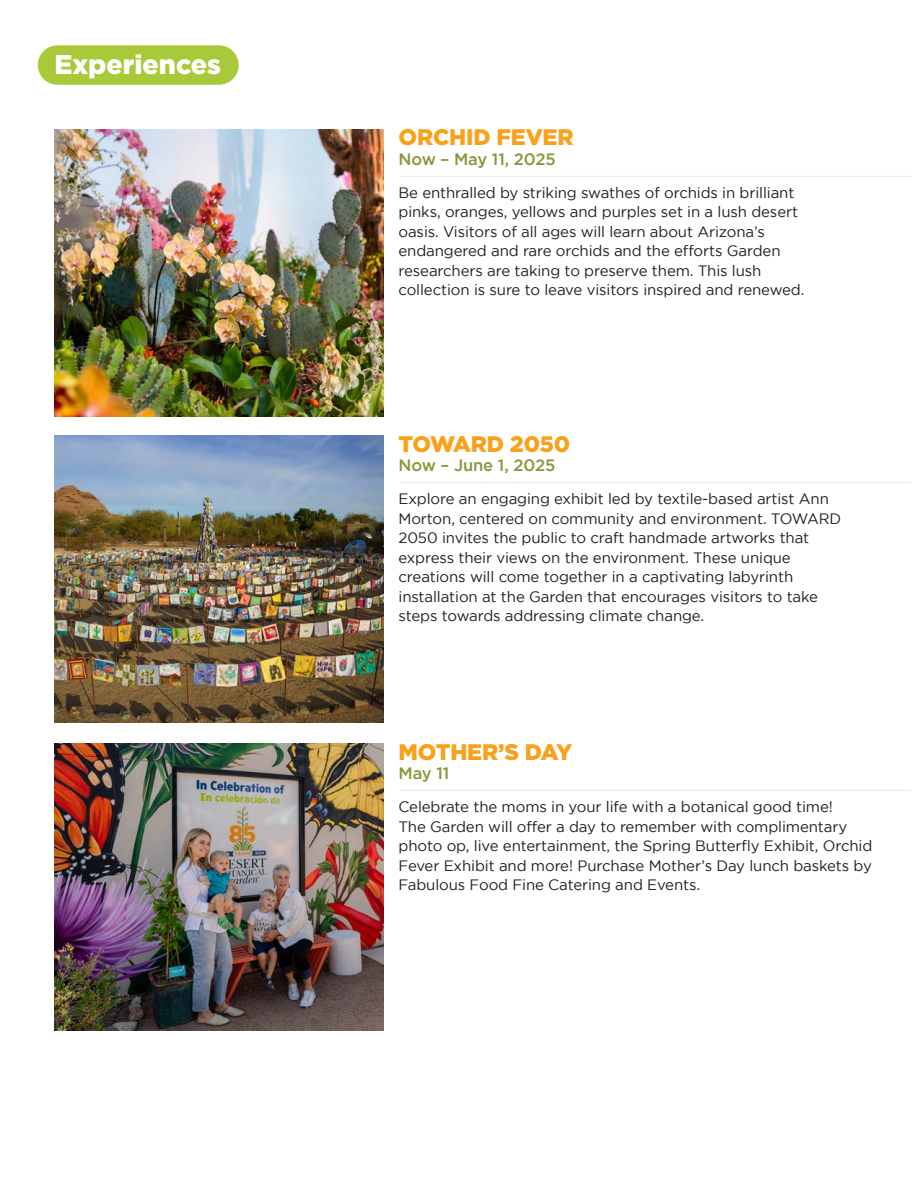
<style>
.page{position:relative;width:918px;height:1188px;background:#fff}
.page>*{position:absolute;margin:0;border:0;box-sizing:border-box;transform-origin:0 0}
.t1{font:900 27px "Gotham";color:#fff}
.t2{font:900 22.5px "Gotham";letter-spacing:-.01em;color:#f8a21c}
.t3{font:500 16.5px "Gotham";letter-spacing:-.01em;color:#879739}
.t4{font:15px/19.5px "Gotham";letter-spacing:-.01em;color:#231f20}
</style>
<div class="page">
<hr style="left:399px;top:790px;width:512px;height:1px;background:#f1eedf">
<img style="left:54px;top:435px;width:330px;height:288px">
<img style="left:54px;top:743px;width:330px;height:287px">
<div style="left:38px;top:45px;width:201px;height:40px;background:#a8ca38;border-radius:20px"></div>
<img style="left:54px;top:129px;width:330px;height:287px">
<hr style="left:399px;top:176px;width:512px;height:1px;background:#f1eedf">
<hr style="left:399px;top:482px;width:512px;height:1px;background:#f1eedf">
<p class="t1" style="left:54px;top:49px;width:168px">Experiences</p>
<p class="t2" style="left:399px;top:125px;width:177px">ORCHID FEVER</p>
<p class="t3" style="left:399px;top:150px;width:159px">Now – May 11, 2025</p>
<p class="t4" style="left:399px;top:183px;width:407px">Be enthralled by striking swathes of orchids in brilliant pinks, oranges, yellows and purples set in a lush desert oasis. Visitors of all ages will learn about Arizona’s endangered and rare orchids and the efforts Garden researchers are taking to preserve them. This lush collection is sure to leave visitors inspired and renewed.</p>
<p class="t2" style="left:399px;top:431px;width:173px">TOWARD 2050</p>
<p class="t3" style="left:399px;top:456px;width:158px">Now – June 1, 2025</p>
<p class="t4" style="left:399px;top:489px;width:444px">Explore an engaging exhibit led by textile-based artist Ann Morton, centered on community and environment. TOWARD 2050 invites the public to craft handmade artworks that express their views on the environment. These unique creations will come together in a captivating labyrinth installation at the Garden that encourages visitors to take steps towards addressing climate change.</p>
<p class="t2" style="left:399px;top:739px;width:175px">MOTHER’S DAY</p>
<p class="t3" style="left:399px;top:764px;width:52px">May 11</p>
<p class="t4" style="left:399px;top:797px;width:475px">Celebrate the moms in your life with a botanical good time!<br>The Garden will offer a day to remember with complimentary photo op, live entertainment, the Spring Butterfly Exhibit, Orchid Fever Exhibit and more! Purchase Mother’s Day lunch baskets by Fabulous Food Fine Catering and Events.</p>
</div>
